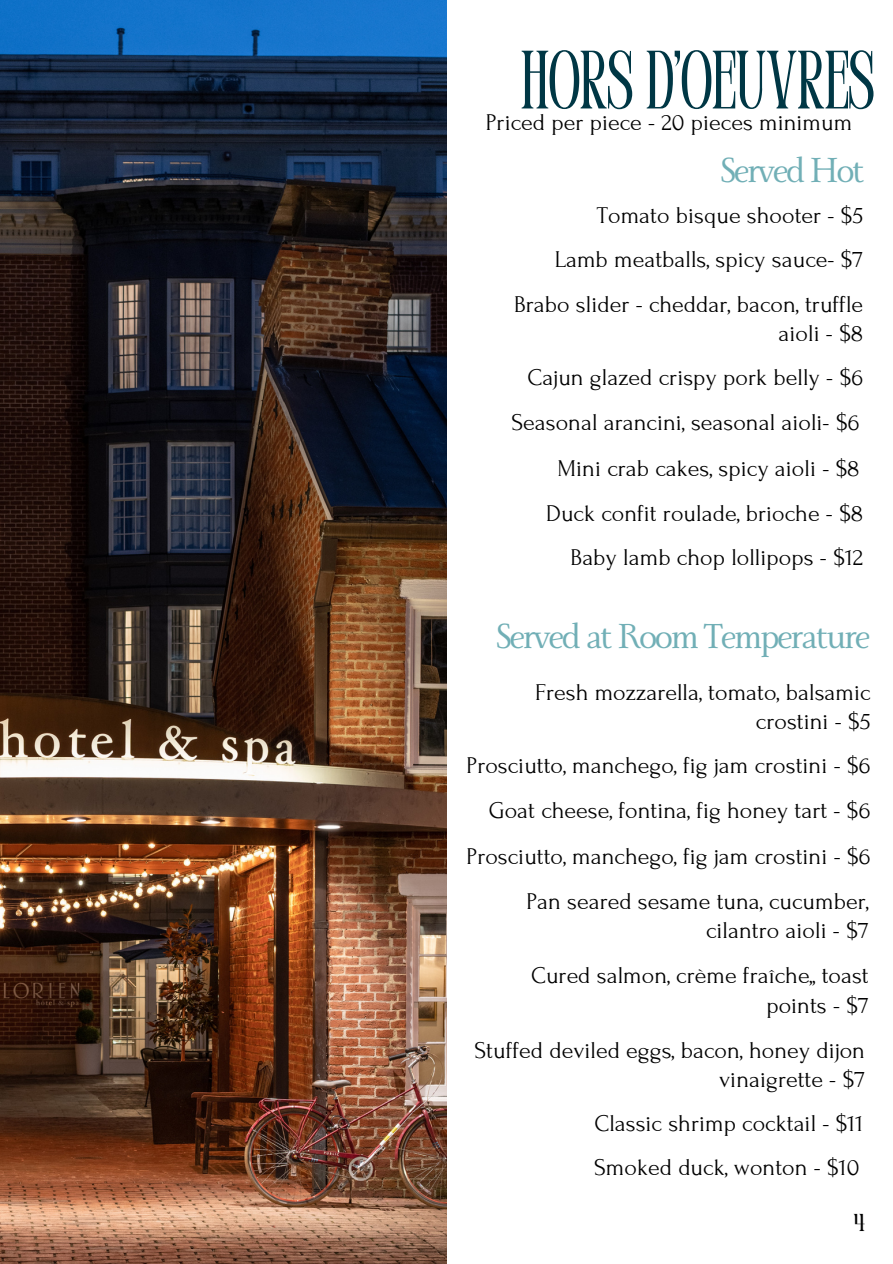
<style>
.page{position:relative;width:893px;height:1264px;background:#fff}
.page>*{position:absolute;margin:0;border:0;box-sizing:border-box;transform-origin:0 0}
.t1{font:condensed 82.5px "Perandoryv 2";color:#003745}
.t2{font:38.7px "Monterchi Serif";letter-spacing:-.065em;color:#71afb6}
.t3{font:24.45px "Perandoryv 2";color:#000001}
.t4{font:24px/29.2px "Forum";color:#000001;text-align:right}
</style>
<div class="page">
<img style="left:0;top:0;width:447px;height:1263px">
<p class="t1" style="left:521px;top:47px;width:354px">HORS D’OEUVRES</p>
<p class="t4" style="left:485px;top:108px;width:368px">Priced per piece - 20 pieces minimum</p>
<h1 class="t2" style="left:720px;top:150px;width:146px">Served Hot</h1>
<p class="t4" style="left:597px;top:201px;width:268px">Tomato bisque shooter - $5</p>
<p class="t4" style="left:555px;top:245px;width:310px">Lamb meatballs, spicy sauce- $7</p>
<p class="t4" style="left:514px;top:290px;width:351px">Brabo slider - cheddar, bacon, truffle aioli - $8</p>
<p class="t4" style="left:527px;top:363px;width:337px">Cajun glazed crispy pork belly - $6</p>
<p class="t4" style="left:511px;top:408px;width:349px">Seasonal arancini, seasonal aioli- $6</p>
<p class="t4" style="left:557px;top:453px;width:303px">Mini crab cakes, spicy aioli - $8</p>
<p class="t4" style="left:546px;top:499px;width:318px">Duck confit roulade, brioche - $8</p>
<h2 class="t4" style="left:570px;top:543px;width:294px">Baby lamb chop lollipops - $12</h2>
<p class="t2" style="left:496px;top:617px;width:376px">Served at Room Temperature</p>
<p class="t4" style="left:535px;top:678px;width:337px">Fresh mozzarella, tomato, balsamic crostini - $5</p>
<p class="t4" style="left:466px;top:751px;width:405px">Prosciutto, manchego, fig jam crostini - $6</p>
<p class="t4" style="left:489px;top:796px;width:383px">Goat cheese, fontina, fig honey tart - $6</p>
<p class="t4" style="left:466px;top:841px;width:405px">Prosciutto, manchego, fig jam crostini - $6</p>
<p class="t4" style="left:526px;top:886px;width:344px">Pan seared sesame tuna, cucumber, cilantro aioli - $7</p>
<p class="t4" style="left:531px;top:961px;width:339px">Cured salmon, crème fraîche,, toast points - $7</p>
<p class="t4" style="left:474px;top:1035px;width:392px">Stuffed deviled eggs, bacon, honey dijon vinaigrette - $7</p>
<p class="t4" style="left:594px;top:1109px;width:270px">Classic shrimp cocktail - $11</p>
<p class="t4" style="left:594px;top:1153px;width:267px">Smoked duck, wonton - $10</p>
<h2 class="t3" style="left:853px;top:1212px;width:13px">4</h2>
</div>
